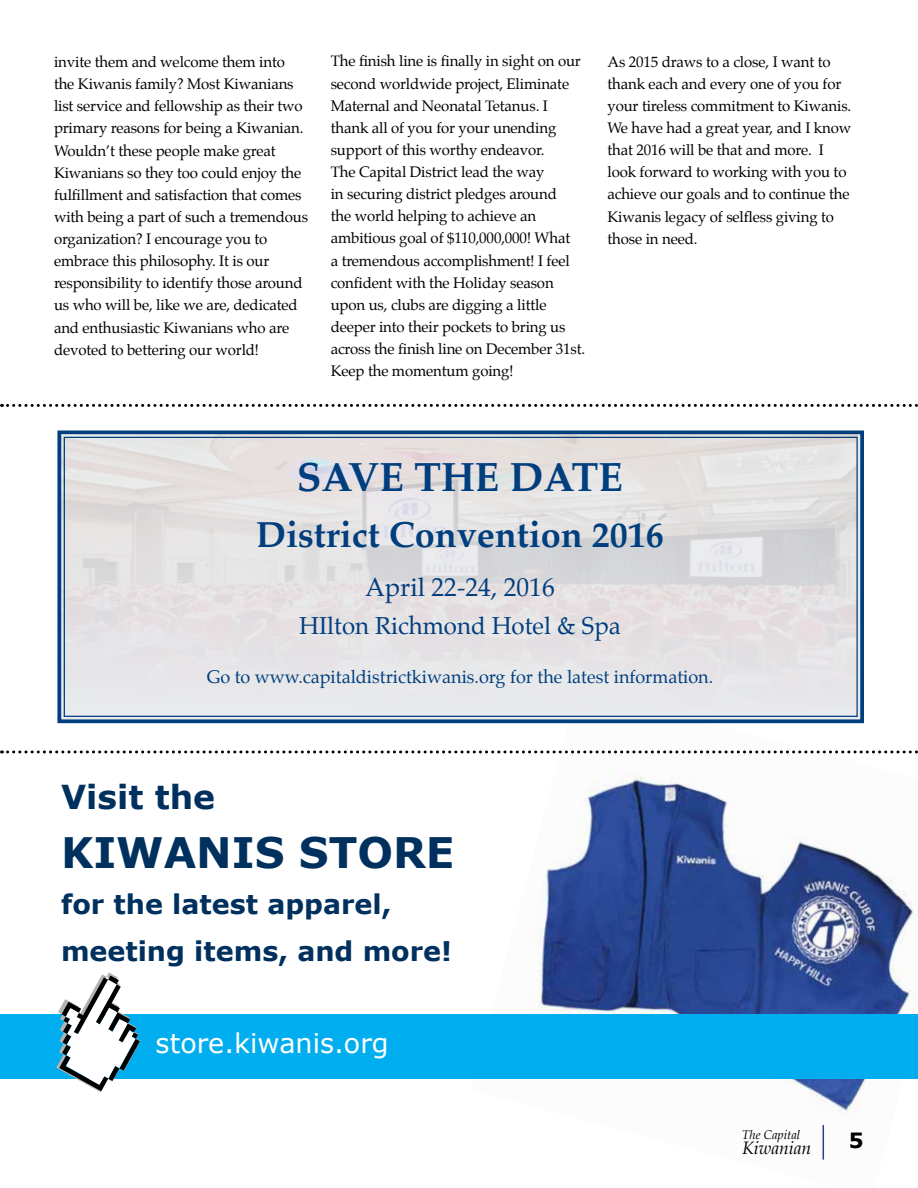
<style>
.page{position:relative;width:918px;height:1188px;background:#fff}
.page>*{position:absolute;margin:0;border:0;box-sizing:border-box;transform-origin:0 0}
.t1{font:700 42px "Verdana";color:#00305e}
.t2{font:700 40.5px "Palatino";color:#003e7e}
.t3{font:700 36px "Palatino";color:#003e7e}
.t4{font:700 33px "Verdana";color:#00305e}
.t5{font:700 27px/46.5px "Verdana";color:#00305e}
.t6{font:27px "Verdana";color:#fff}
.t7{font:25.5px "Palatino";color:#003e7e}
.t8{font:24px "Palatino";color:#003e7e}
.t9{font:700 21px "Verdana";color:#000}
.t10{font:18px "Palatino";color:#003e7e}
.t11{font:italic 17.55px "Palatino";color:#000}
.t12{font:15px/22.2px "Palatino";letter-spacing:-.01em;color:#000}
.t13{font:italic 12.45px "Palatino";color:#000}
</style>
<div class="page">
<img style="left:470px;top:753px;width:448px;height:407px">
<div style="left:0;top:1015px;width:918px;height:64px;background:#00aeef"></div>
<svg style="left:56px;top:973px;width:85px;height:119px"></svg>
<svg style="left:2px;top:750px;width:916px;height:3px"></svg>
<svg style="left:57px;top:430px;width:807px;height:294px"></svg>
<svg style="left:2px;top:404px;width:916px;height:3px"></svg>
<hr style="left:823px;top:1125px;width:1px;height:35px;background:#25408f">
<p class="t12" style="left:54px;top:51px;width:256px">invite them and welcome them into the Kiwanis family? Most Kiwanians list service and fellowship as their two primary reasons for being a Kiwanian.<br>Wouldn’t these people make great Kiwanians so they too could enjoy the fulfillment and satisfaction that comes with being a part of such a tremendous organization? I encourage you to embrace this philosophy. It is our responsibility to identify those around us who will be, like we are, dedicated and enthusiastic Kiwanians who are devoted to bettering our world!</p>
<p class="t12" style="left:331px;top:50px;width:256px">The finish line is finally in sight on our second worldwide project, Eliminate Maternal and Neonatal Tetanus. I thank all of you for your unending support of this worthy endeavor.<br>The Capital District lead the way<br>in securing district pledges around<br>the world helping to achieve an ambitious goal of $110,000,000! What<br>a tremendous accomplishment! I feel confident with the Holiday season upon us, clubs are digging a little deeper into their pockets to bring us across the finish line on December 31st.<br>Keep the momentum going!</p>
<p class="t12" style="left:608px;top:50px;width:245px">As 2015 draws to a close, I want to thank each and every one of you for your tireless commitment to Kiwanis.<br>We have had a great year, and I know that 2016 will be that and more. I look forward to working with you to achieve our goals and to continue the<br>Kiwanis legacy of selfless giving to those in need.</p>
<h2 class="t2" style="left:297px;top:443px;width:328px">SAVE THE DATE</h2>
<h3 class="t3" style="left:256px;top:504px;width:409px">District Convention 2016</h3>
<h3 class="t7" style="left:365px;top:566px;width:191px">April 22-24, 2016</h3>
<h3 class="t8" style="left:299px;top:606px;width:323px">HIlton Richmond Hotel &amp; Spa</h3>
<p class="t10" style="left:207px;top:662px;width:508px">Go to www.capitaldistrictkiwanis.org for the latest information.</p>
<h3 class="t4" style="left:61px;top:774px;width:156px">Visit the</h3>
<h1 class="t1" style="left:61px;top:823px;width:395px">KIWANIS STORE</h1>
<h3 class="t5" style="left:61px;top:881px;width:393px">for the latest apparel, meeting items, and more!</h3>
<h3 class="t6" style="left:156px;top:1025px;width:235px">store.kiwanis.org</h3>
<p class="t13" style="left:742px;top:1125px;width:60px">The Capital</p>
<p class="t11" style="left:742px;top:1134px;width:71px">Kiwanian</p>
<h3 class="t9" style="left:849px;top:1125px;width:16px">5</h3>
</div>
